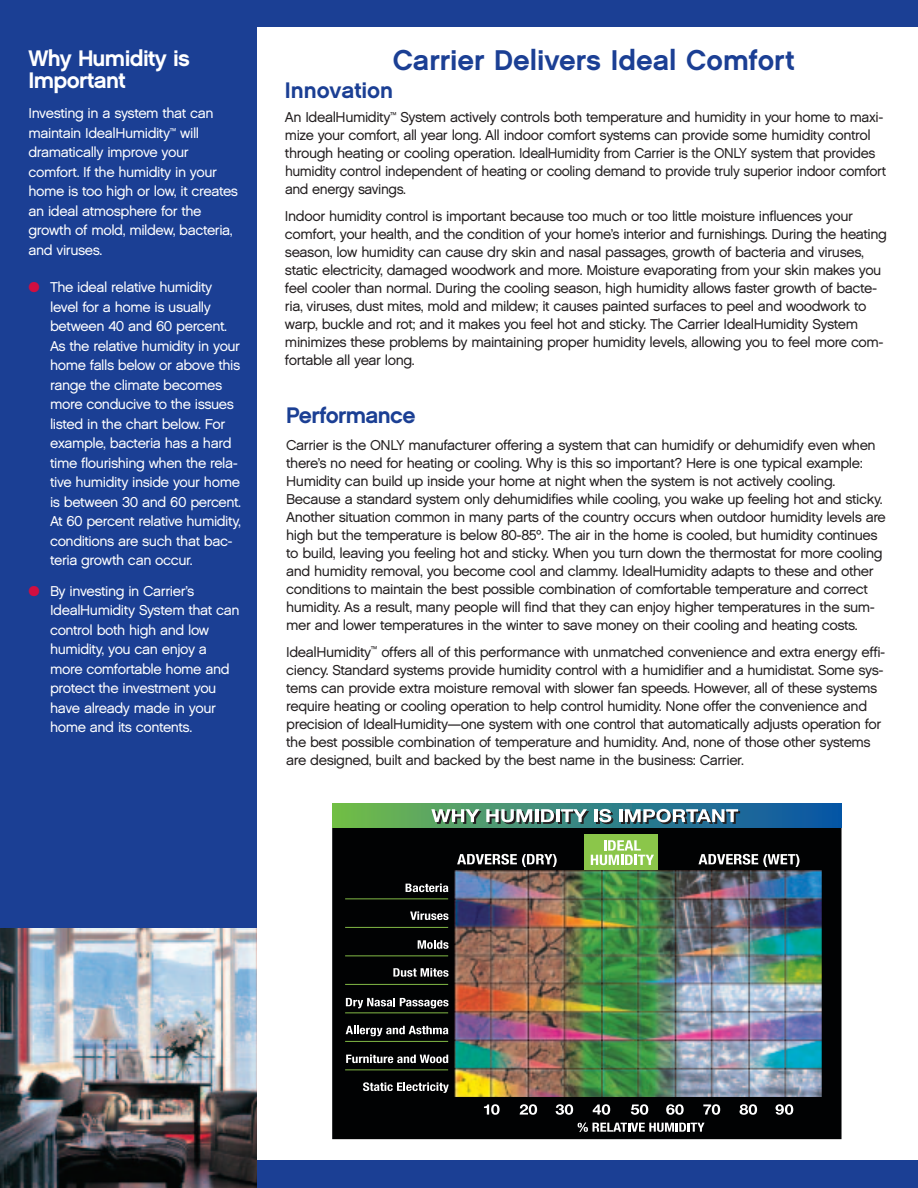
<style>
.page{position:relative;width:918px;height:1188px;background:#fff}
.page>*{position:absolute;margin:0;border:0;box-sizing:border-box;transform-origin:0 0}
.t1{font:28.5px "Chalet New York Nineteen Sixty";color:#1b3f94}
.t2{font:22.5px/22.5px "Chalet New York Nineteen Sixty";letter-spacing:-.03em;color:#fff}
.t3{font:22.5px "Chalet New York Nineteen Sixty";letter-spacing:-.015em;color:#1b3f94}
.t4{font:14.25px/18px "Chalet London Nineteen Sixty";letter-spacing:-.03em;color:#231f20}
.t5{font:14.25px/19.5px "Chalet London Nineteen Sixty";letter-spacing:-.03em;color:#fff}
.s1{color:#d10e40}
</style>
<div class="page">
<div style="left:0;top:0;width:257px;height:929px;background:#1b3f94"></div>
<div style="left:0;top:0;width:918px;height:27px;background:#1b3f94"></div>
<div style="left:256px;top:1160px;width:662px;height:28px;background:#1b3f94"></div>
<img style="left:0;top:929px;width:256px;height:259px">
<img style="left:332px;top:828px;width:510px;height:311px">
<div style="left:332px;top:804px;width:510px;height:24px;background:linear-gradient(to right,#70bb50,#0453ae)"></div>
<svg style="left:484px;top:1104px;width:16px;height:11px"></svg>
<svg style="left:520px;top:1104px;width:17px;height:11px"></svg>
<svg style="left:556px;top:1104px;width:17px;height:11px"></svg>
<svg style="left:593px;top:1104px;width:17px;height:11px"></svg>
<svg style="left:631px;top:1104px;width:17px;height:11px"></svg>
<svg style="left:666px;top:1104px;width:18px;height:11px"></svg>
<svg style="left:703px;top:1104px;width:17px;height:11px"></svg>
<svg style="left:740px;top:1104px;width:17px;height:11px"></svg>
<svg style="left:776px;top:1104px;width:17px;height:11px"></svg>
<svg style="left:698px;top:854px;width:101px;height:13px"></svg>
<svg style="left:457px;top:854px;width:100px;height:13px"></svg>
<svg style="left:578px;top:1123px;width:127px;height:9px"></svg>
<svg style="left:431px;top:809px;width:182px;height:15px"></svg>
<svg style="left:619px;top:809px;width:121px;height:15px"></svg>
<svg style="left:406px;top:884px;width:42px;height:8px"></svg>
<svg style="left:410px;top:911px;width:39px;height:9px"></svg>
<svg style="left:418px;top:940px;width:31px;height:9px"></svg>
<svg style="left:393px;top:968px;width:56px;height:9px"></svg>
<svg style="left:346px;top:998px;width:103px;height:10px"></svg>
<svg style="left:346px;top:1026px;width:102px;height:10px"></svg>
<svg style="left:346px;top:1055px;width:102px;height:8px"></svg>
<svg style="left:363px;top:1082px;width:86px;height:11px"></svg>
<div style="left:584px;top:835px;width:74px;height:35px;background:#8bc64a"></div>
<svg style="left:591px;top:840px;width:63px;height:25px"></svg>
<hr style="left:345px;top:1069px;width:103px;height:1px;background:#8bc64a">
<hr style="left:345px;top:1041px;width:103px;height:1px;background:#8bc64a">
<hr style="left:345px;top:1012px;width:103px;height:1px;background:#8bc64a">
<hr style="left:345px;top:984px;width:103px;height:1px;background:#8bc64a">
<hr style="left:345px;top:955px;width:103px;height:1px;background:#8bc64a">
<hr style="left:345px;top:927px;width:103px;height:1px;background:#8bc64a">
<hr style="left:345px;top:898px;width:103px;height:1px;background:#8bc64a">
<h2 class="t2" style="left:28px;top:49px;width:163px">Why Humidity is<br>Important</h2>
<p class="t5" style="left:28px;top:105px;width:211px">Investing in a system that can maintain IdealHumidity<sup>™</sup> will dramatically improve your comfort. If the humidity in your home is too high or low, it creates an ideal atmosphere for the growth of mold, mildew, bacteria, and viruses.</p>
<p class="t5" style="left:50px;top:279px;width:193px;text-indent:-22px"><span class="s1">●</span> The ideal relative humidity level for a home is usually between 40 and 60 percent.<br>As the relative humidity in your home falls below or above this range the climate becomes more conducive to the issues listed in the chart below. For example, bacteria has a hard time flourishing when the rela&shy;tive humidity inside your home is between 30 and 60 percent.<br>At 60 percent relative humidity, conditions are such that bac&shy;teria growth can occur.</p>
<p class="t5" style="left:50px;top:582px;width:191px;text-indent:-22px"><span class="s1">●</span> By investing in Carrier’s<br>IdealHumidity System that can control both high and low humidity, you can enjoy a more comfortable home and protect the investment you have already made in your home and its contents.</p>
<h1 class="t1" style="left:393px;top:49px;width:403px">Carrier Delivers Ideal Comfort</h1>
<h2 class="t3" style="left:285px;top:82px;width:110px">Innovation</h2>
<p class="t4" style="left:285px;top:109px;width:603px">An IdealHumidity<sup>™</sup> System actively controls both temperature and humidity in your home to maxi&shy;mize your comfort, all year long. All indoor comfort systems can provide some humidity control through heating or cooling operation. IdealHumidity from Carrier is the ONLY system that provides humidity control independent of heating or cooling demand to provide truly superior indoor comfort and energy savings.</p>
<p class="t4" style="left:285px;top:208px;width:604px">Indoor humidity control is important because too much or too little moisture influences your comfort, your health, and the condition of your home’s interior and furnishings. During the heating season, low humidity can cause dry skin and nasal passages, growth of bacteria and viruses, static electricity, damaged woodwork and more. Moisture evaporating from your skin makes you feel cooler than normal. During the cooling season, high humidity allows faster growth of bacte&shy;ria, viruses, dust mites, mold and mildew; it causes painted surfaces to peel and woodwork to warp, buckle and rot; and it makes you feel hot and sticky. The Carrier IdealHumidity System minimizes these problems by maintaining proper humidity levels, allowing you to feel more com&shy;fortable all year long.</p>
<h2 class="t3" style="left:286px;top:406px;width:131px">Performance</h2>
<p class="t4" style="left:286px;top:437px;width:601px">Carrier is the ONLY manufacturer offering a system that can humidify or dehumidify even when there’s no need for heating or cooling. Why is this so important? Here is one typical example:<br>Humidity can build up inside your home at night when the system is not actively cooling.<br>Because a standard system only dehumidifies while cooling, you wake up feeling hot and sticky.<br>Another situation common in many parts of the country occurs when outdoor humidity levels are high but the temperature is below 80-85º. The air in the home is cooled, but humidity continues to build, leaving you feeling hot and sticky. When you turn down the thermostat for more cooling and humidity removal, you become cool and clammy. IdealHumidity adapts to these and other conditions to maintain the best possible combination of comfortable temperature and correct humidity. As a result, many people will find that they can enjoy higher temperatures in the sum&shy;mer and lower temperatures in the winter to save money on their cooling and heating costs.</p>
<p class="t4" style="left:286px;top:644px;width:601px">IdealHumidity<sup>™</sup> offers all of this performance with unmatched convenience and extra energy effi&shy;ciency. Standard systems provide humidity control with a humidifier and a humidistat. Some sys&shy;tems can provide extra moisture removal with slower fan speeds. However, all of these systems require heating or cooling operation to help control humidity. None offer the convenience and precision of IdealHumidity—one system with one control that automatically adjusts operation for the best possible combination of temperature and humidity. And, none of those other systems are designed, built and backed by the best name in the business: Carrier.</p>
</div>
